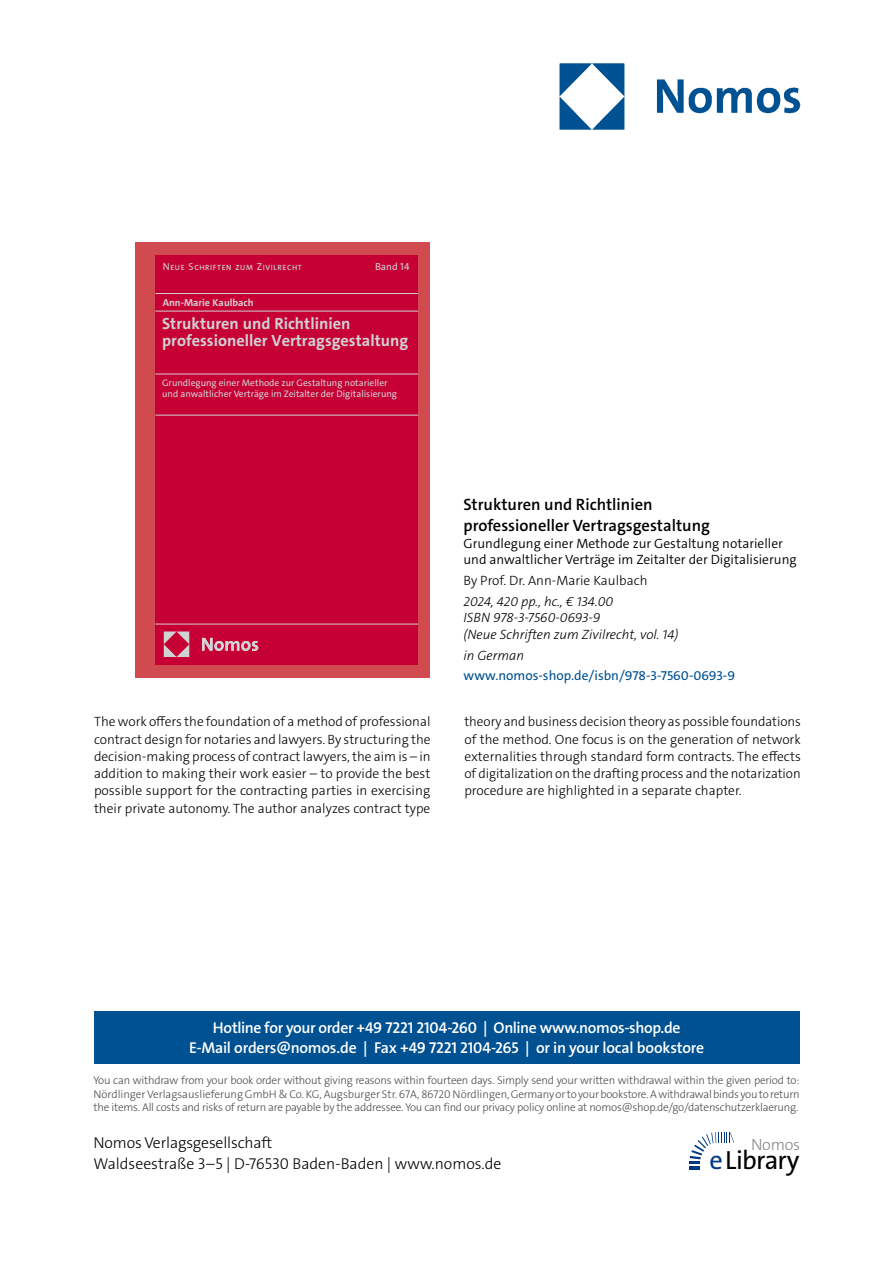
<style>
.page{position:relative;width:893px;height:1263px;background:#fff}
.page>*{position:absolute;margin:0;border:0;box-sizing:border-box;transform-origin:0 0}
.t1{font:26.4px "The Sans Os F";letter-spacing:-.03em;color:#000}
.t2{font:600 16.5px/21px "The Sans C5";color:#000}
.t3{font:700 16.35px/17.7px "The Sans C5";color:#d1d2d4}
.t4{font:300 16.2px "The Sans Os F";letter-spacing:-.02em;color:#87888a}
.t5{font:600 15.75px/21px "The Sans Os F";letter-spacing:-.02em;color:#fff;text-align:center}
.t6{font:300 15.75px/21px "The Sans Os F";color:#000}
.t7{font:300 13.5px/17.2px "The Sans C5";color:#000;text-align:justify}
.t8{font:300 13.5px/16.5px "The Sans C5";color:#000}
.t9{font:italic 300 13.5px/16.5px "The Sans C5";color:#000}
.t10{font:13.5px "The Sans C5";color:#005192}
.t11{font:300 11.25px/13.5px "The Sans Os F";letter-spacing:-.02em;color:#4b4b4d;text-align:justify}
.t12{font:700 10.2px "The Sans C5";color:#d1d2d4}
.t13{font:10.2px "The Sans C5";color:#d1d2d4}
.t14{font:9.45px/10.8px "The Sans Os F";color:#d1d2d4}
.t15{font:600 7.65px "The Sans C5";letter-spacing:.085em;color:#cbcdce}
.s1{font-weight:400;font-size:10.2px}
.s2{color:#003882}
</style>
<div class="page">
<div style="left:94px;top:1011px;width:705px;height:52px;background:#005192"></div>
<hr style="left:689px;top:1166px;width:11px;height:4px;background:#003882">
<svg style="left:689px;top:1132px;width:45px;height:32px"></svg>
<img style="left:559px;top:63px;width:242px;height:67px">
<div style="left:135px;top:242px;width:295px;height:435px;background:#d14a4f"></div>
<div style="left:155px;top:255px;width:263px;height:410px;background:#c60034"></div>
<hr style="left:155px;top:293px;width:263px;height:1px;background:#d1d2d4">
<hr style="left:155px;top:415px;width:263px;height:1px;background:#d1d2d4">
<hr style="left:155px;top:311px;width:263px;height:1px;background:#d1d2d4">
<hr style="left:155px;top:374px;width:263px;height:1px;background:#d1d2d4">
<hr style="left:155px;top:624px;width:263px;height:1px;background:#d1d2d4">
<svg style="left:202px;top:638px;width:56px;height:13px"></svg>
<svg style="left:164px;top:631px;width:25px;height:26px"></svg>
<p class="t15" style="left:163px;top:263px;width:141px"><span class="s1">N</span>EUE <span class="s1">S</span>CHRIFTEN ZUM <span class="s1">Z</span>IVILRECHT</p>
<p class="t13" style="left:375px;top:260px;width:36px">Band 14</p>
<p class="t12" style="left:163px;top:296px;width:92px">Ann-Marie Kaulbach</p>
<p class="t3" style="left:162px;top:314px;width:248px">Strukturen und Richtlinien professioneller Vertragsgestaltung</p>
<p class="t14" style="left:162px;top:378px;width:236px">Grundlegung einer Methode zur Gestaltung notarieller und anwaltlicher Verträge im Zeitalter der Digitalisierung</p>
<p class="t2" style="left:463px;top:494px;width:248px">Strukturen und Richtlinien professioneller Vertragsgestaltung</p>
<p class="t8" style="left:463px;top:535px;width:335px">Grundlegung einer Methode zur Gestaltung notarieller und anwaltlicher Verträge im Zeitalter der Digitalisierung</p>
<p class="t7" style="left:463px;top:572px;width:185px">By Prof. Dr. Ann-Marie Kaulbach</p>
<p class="t9" style="left:463px;top:593px;width:217px">2024, 420 pp., hc., € 134.00<br>ISBN 978-3-7560-0693-9<br>(Neue Schriften zum Zivilrecht, vol. 14)</p>
<p class="t9" style="left:463px;top:647px;width:62px">in German</p>
<p class="t10" style="left:463px;top:667px;width:273px">www.nomos-shop.de/isbn/978-3-7560-0693-9</p>
<p class="t7" style="left:94px;top:713px;width:338px">The work offers the foundation of a method of professional contract design for notaries and lawyers. By structuring the decision-making process of contract lawyers, the aim is – in addition to making their work easier – to provide the best possible support for the contracting parties in exercising their private autonomy. The author analyzes contract type</p>
<p class="t7" style="left:464px;top:713px;width:338px">theory and business decision theory as possible foundations of the method. One focus is on the generation of network externalities through standard form contracts. The effects of digitalization on the drafting process and the notarization procedure are highlighted in a separate chapter.</p>
<p class="t5" style="left:189px;top:1017px;width:517px">Hotline for your order +49 7221 2104-260 | Online www.nomos-shop.de<br>E-Mail orders@nomos.de | Fax +49 7221 2104-265 | or in your local bookstore</p>
<p class="t11" style="left:94px;top:1074px;width:708px">You can withdraw from your book order without giving reasons within fourteen days. Simply send your written withdrawal within the given period to:<br>Nördlinger Verlagsauslieferung GmbH &amp; Co. KG, Augsburger Str. 67A, 86720 Nördlingen, Germany or to your bookstore. A withdrawal binds you to return the items. All costs and risks of return are payable by the addressee. You can find our privacy policy online at nomos@shop.de/go/datenschutzerklaerung.</p>
<p class="t6" style="left:94px;top:1133px;width:409px">Nomos Verlagsgesellschaft<br>Waldseestraße 3–5 | D-76530 Baden-Baden | www.nomos.de</p>
<p class="t4" style="left:751px;top:1134px;width:51px">Nomos</p>
<h1 class="t1" style="left:709px;top:1150px;width:91px"><span class="s2">e</span>Library</h1>
</div>
